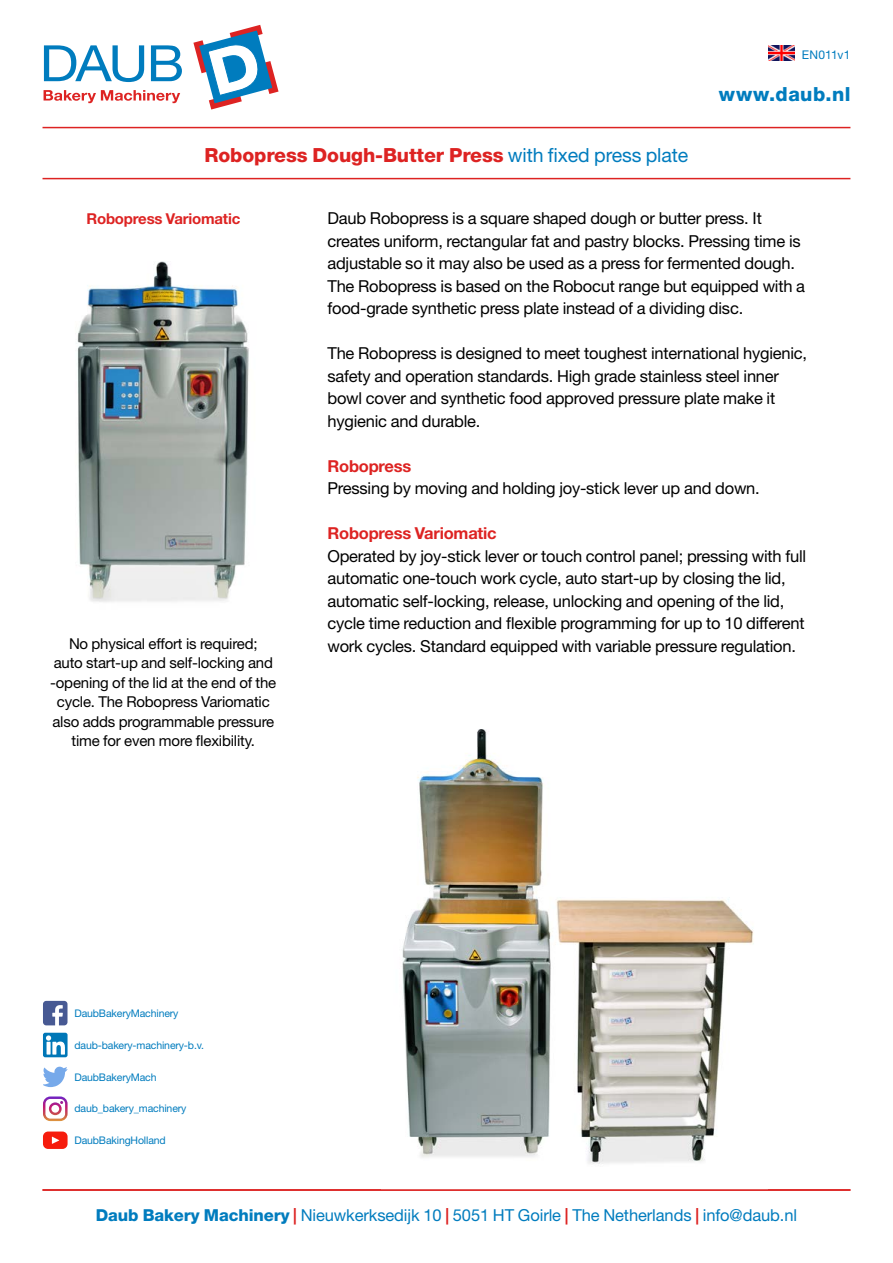
<style>
.page{position:relative;width:893px;height:1263px;background:#fff}
.page>*{position:absolute;margin:0;border:0;box-sizing:border-box;transform-origin:0 0}
.t1{font:800 19.5px "Helvetica Neue LT Std";letter-spacing:-.005em;color:#dd2322}
.t2{font:800 19.5px "Helvetica Neue LT Std";letter-spacing:.02em;color:#007cbe}
.t3{font:16.5px/22.5px "Helvetica Neue LT Std";letter-spacing:-.015em;color:#000}
.t4{font:16.5px "Helvetica Neue LT Std";letter-spacing:-.005em;color:#007cbe}
.t5{font:700 16.5px "Helvetica Neue LT Std";letter-spacing:-.015em;color:#dd2322}
.t6{font:15px/19.5px "Helvetica Neue LT Std";letter-spacing:-.015em;color:#000;text-align:center}
.t7{font:700 15px "Helvetica Neue LT Std";letter-spacing:-.015em;color:#dd2322}
.t8{font:12px "Helvetica Neue LT Std";letter-spacing:.015em;color:#007cbe}
.t9{font:10.5px "Helvetica Neue LT Std";letter-spacing:-.015em;color:#007cbe}
.s1{font-weight:400;color:#007cbe}
.s2{font-weight:800}
.s3{font-weight:700;color:#dd2322}
</style>
<div class="page">
<img style="left:77px;top:261px;width:172px;height:341px">
<img style="left:402px;top:729px;width:352px;height:435px">
<svg style="left:43px;top:1001px;width:25px;height:24px"></svg>
<svg style="left:43px;top:1033px;width:25px;height:24px"></svg>
<svg style="left:43px;top:1067px;width:25px;height:20px"></svg>
<svg style="left:43px;top:1131px;width:25px;height:18px"></svg>
<svg style="left:43px;top:1096px;width:25px;height:25px"></svg>
<svg style="left:193px;top:25px;width:86px;height:85px"></svg>
<svg style="left:44px;top:45px;width:138px;height:37px"></svg>
<svg style="left:44px;top:90px;width:136px;height:13px"></svg>
<hr style="left:43px;top:1189px;width:807px;height:2px;background:#dd2322">
<hr style="left:43px;top:127px;width:807px;height:1px;background:#dd2322">
<hr style="left:43px;top:178px;width:807px;height:1px;background:#dd2322">
<img style="left:769px;top:45px;width:25px;height:16px">
<p class="t8" style="left:802px;top:47px;width:50px">EN011v1</p>
<p class="t1" style="left:204px;top:143px;width:485px">Robopress Dough-Butter Press <span class="s1">with fixed press plate</span></p>
<p class="t2" style="left:719px;top:82px;width:133px">www.daub.nl</p>
<p class="t7" style="left:86px;top:210px;width:155px">Robopress Variomatic</p>
<p class="t6" style="left:50px;top:633px;width:228px">No physical effort is required;<br>auto start-up and self-locking and -opening of the lid at the end of the cycle. The Robopress Variomatic also adds programmable pressure time for even more flexibility.</p>
<p class="t3" style="left:327px;top:207px;width:479px">Daub Robopress is a square shaped dough or butter press. It creates uniform, rectangular fat and pastry blocks. Pressing time is adjustable so it may also be used as a press for fermented dough.<br>The Robopress is based on the Robocut range but equipped with a food-grade synthetic press plate instead of a dividing disc.</p>
<p class="t3" style="left:327px;top:342px;width:481px">The Robopress is designed to meet toughest international hygienic, safety and operation standards. High grade stainless steel inner bowl cover and synthetic food approved pressure plate make it hygienic and durable.</p>
<p class="t5" style="left:327px;top:456px;width:85px">Robopress</p>
<p class="t3" style="left:327px;top:477px;width:434px">Pressing by moving and holding joy-stick lever up and down.</p>
<p class="t5" style="left:327px;top:523px;width:171px">Robopress Variomatic</p>
<p class="t3" style="left:327px;top:545px;width:480px">Operated by joy-stick lever or touch control panel; pressing with full automatic one-touch work cycle, auto start-up by closing the lid, automatic self-locking, release, unlocking and opening of the lid, cycle time reduction and flexible programming for up to 10 different work cycles. Standard equipped with variable pressure regulation.</p>
<p class="t9" style="left:74px;top:1007px;width:106px">DaubBakeryMachinery</p>
<p class="t9" style="left:74px;top:1039px;width:131px">daub-bakery-machinery-b.v.</p>
<p class="t9" style="left:74px;top:1071px;width:84px">DaubBakeryMach</p>
<p class="t9" style="left:74px;top:1102px;width:114px">daub_bakery_machinery</p>
<p class="t9" style="left:74px;top:1134px;width:93px">DaubBakingHolland</p>
<p class="t4" style="left:96px;top:1205px;width:703px"><span class="s2">Daub Bakery Machinery</span> <span class="s3">|</span> Nieuwkerksedijk 10 <span class="s3">|</span> 5051 HT Goirle <span class="s3">|</span> The Netherlands <span class="s3">|</span> info@daub.nl</p>
</div>
